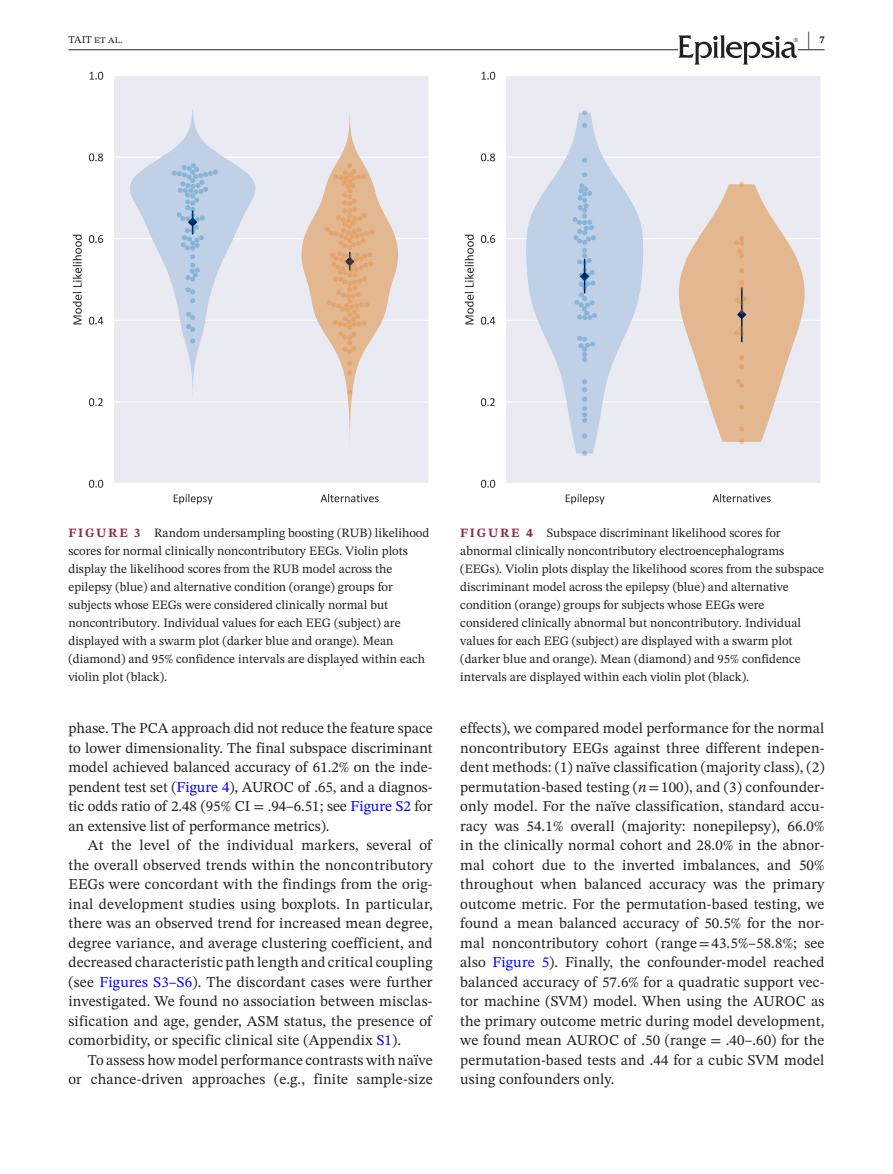
<style>
.page{position:relative;width:893px;height:1174px;background:#fff}
.page>*{position:absolute;margin:0;border:0;box-sizing:border-box;transform-origin:0 0}
.t1{font:700 21px "STIX Two Text";color:#231f20;scale:.42 1}
.t2{font:15px/19.5px "STIX Two Text";letter-spacing:.01em;color:#231f20;text-align:justify}
.t3{font:12.75px/18px "STIX Two Text";color:#231f20}
.t4{font:10.5px "STIX Two Text";color:#231f20}
.t5{font:700 10.5px "STIX Two Text";color:#231f20}
.s1{font-weight:700;color:#8c284e}
.s2{color:#00f}
.s3{font-family:"STIX"}
.s4{font-style:italic}
</style>
<div class="page">
<hr style="left:68px;top:49px;width:756px;height:1px;background:#231f20">
<svg style="left:678px;top:35px;width:120px;height:30px"></svg>
<img style="left:72px;top:71px;width:356px;height:434px">
<img style="left:464px;top:71px;width:356px;height:434px">
<h1 class="t1" style="left:807px;top:24px;width:8px">|</h1>
<p class="t4" style="left:68px;top:32px;width:56px">TAIT et al.</p>
<p class="t5" style="left:819px;top:32px;width:7px">7</p>
<p class="t3" style="left:68px;top:524px;width:362px"><span class="s1">FIGURE 3</span> Random undersampling boosting (RUB) likelihood scores for normal clinically noncontributory EEGs. Violin plots display the likelihood scores from the RUB model across the epilepsy (blue) and alternative condition (orange) groups for subjects whose EEGs were considered clinically normal but noncontributory. Individual values for each EEG (subject) are displayed with a swarm plot (darker blue and orange). Mean (diamond) and 95% confidence intervals are displayed within each violin plot (black).</p>
<p class="t3" style="left:460px;top:524px;width:365px"><span class="s1">FIGURE 4</span> Subspace discriminant likelihood scores for abnormal clinically noncontributory electroencephalograms (EEGs). Violin plots display the likelihood scores from the subspace discriminant model across the epilepsy (blue) and alternative condition (orange) groups for subjects whose EEGs were considered clinically abnormal but noncontributory. Individual values for each EEG (subject) are displayed with a swarm plot (darker blue and orange). Mean (diamond) and 95% confidence intervals are displayed within each violin plot (black).</p>
<p class="t2" style="left:68px;top:718px;width:366px">phase. The PCA approach did not reduce the feature space to lower dimensionality. The final subspace discriminant model achieved balanced accuracy of 61.2% on the inde&shy;pendent test set (<span class="s2">Figure 4</span>), AUROC of .65, and a diagnos&shy;tic odds ratio of 2.48 (95% CI <span class="s3">=</span> .94–6.51; see <span class="s2">Figure S2</span> for an extensive list of performance metrics).</p>
<p class="t2" style="left:68px;top:835px;width:366px;text-indent:20px">At the level of the individual markers, several of the overall observed trends within the noncontributory EEGs were concordant with the findings from the orig&shy;inal development studies using boxplots. In particular, there was an observed trend for increased mean degree, degree variance, and average clustering coefficient, and decreased characteristic path length and critical coupling (see <span class="s2">Figures S3–S6</span>). The discordant cases were further investigated. We found no association between misclas&shy;sification and age, gender, ASM status, the presence of comorbidity, or specific clinical site (Appendix <span class="s2">S1</span>).</p>
<p class="t2" style="left:68px;top:1050px;width:366px;text-align:right">To assess how model performance contrasts with naïve<br>or chance-driven approaches (e.g., finite sample-size</p>
<p class="t2" style="left:460px;top:718px;width:366px">effects), we compared model performance for the normal noncontributory EEGs against three different indepen&shy;dent methods: (1) naïve classification (majority class), (2) permutation-based testing (<span class="s4">n</span><span class="s3">=</span>100), and (3) confounder&shy;only model. For the naïve classification, standard accu&shy;racy was 54.1% overall (majority: nonepilepsy), 66.0% in the clinically normal cohort and 28.0% in the abnor&shy;mal cohort due to the inverted imbalances, and 50% throughout when balanced accuracy was the primary outcome metric. For the permutation-based testing, we found a mean balanced accuracy of 50.5% for the nor&shy;mal noncontributory cohort (range<span class="s3">=</span>43.5%–58.8%; see also <span class="s2">Figure 5</span>). Finally, the confounder-model reached balanced accuracy of 57.6% for a quadratic support vec&shy;tor machine (SVM) model. When using the AUROC as the primary outcome metric during model development, we found mean AUROC of .50 (range <span class="s3">=</span> .40–.60) for the permutation-based tests and .44 for a cubic SVM model using confounders only.</p>
</div>
